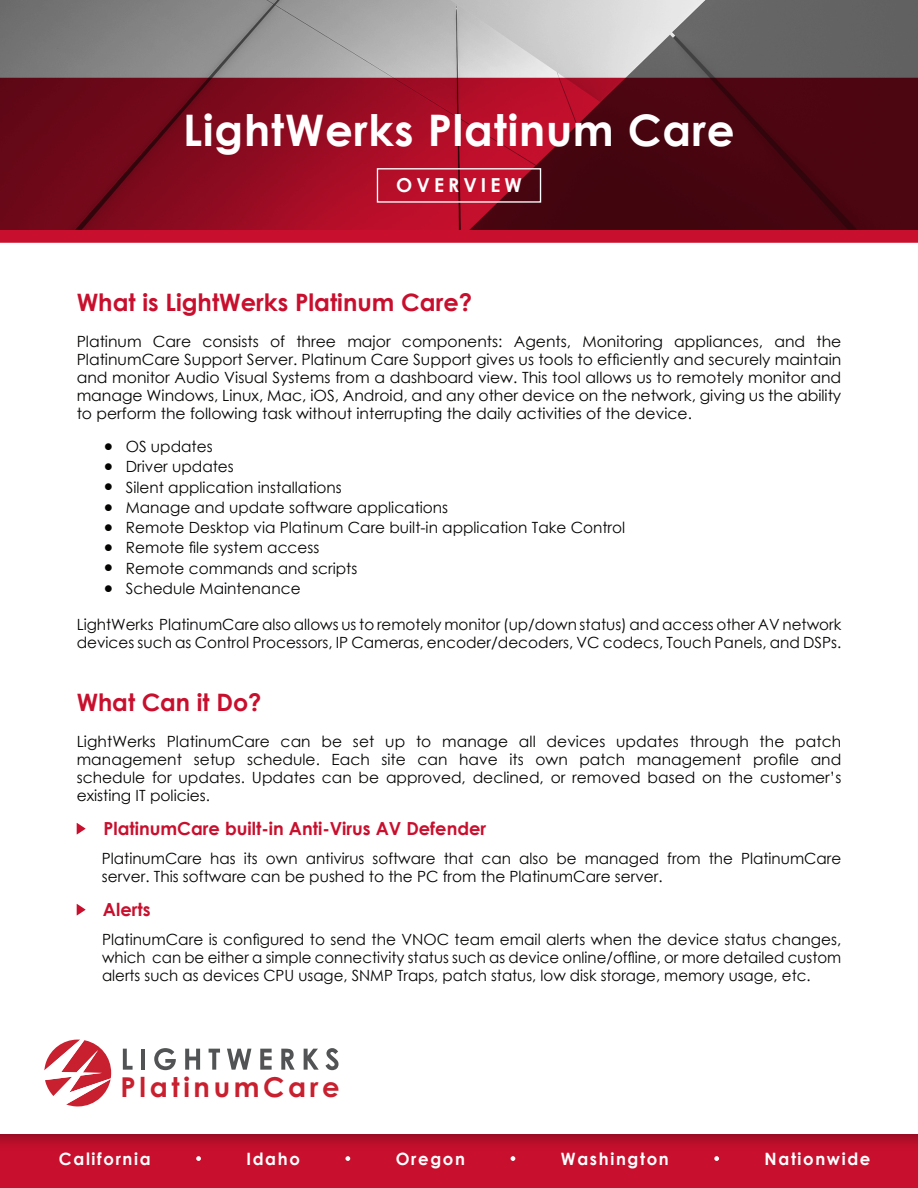
<style>
.page{position:relative;width:918px;height:1188px;background:#fff}
.page>*{position:absolute;margin:0;border:0;box-sizing:border-box;transform-origin:0 0}
.t1{font:700 43.5px "Century Gothic";letter-spacing:.02em;color:#fff}
.t2{font:700 27.45px "Century Gothic";letter-spacing:.135em;color:#c8202f}
.Heading_2{font:700 24px "Century Gothic";color:#c8102e}
.t3{font:700 19.35px "Century Gothic";letter-spacing:.21em;color:#fff}
.t4{font:700 18px "Century Gothic";color:#c8102e}
.t5{font:700 16.95px "Century Gothic";letter-spacing:.1em;color:#fff}
.List_Paragraph{font:15.45px/18px "Century Gothic";color:#040503;text-align:justify}
</style>
<div class="page">
<svg style="left:77px;top:823px;width:8px;height:11px"></svg>
<svg style="left:77px;top:904px;width:8px;height:11px"></svg>
<img style="left:0;top:0;width:918px;height:78px">
<svg style="left:0;top:78px;width:918px;height:165px;background:#7a091c"></svg>
<div style="left:377px;top:168px;width:164px;height:35px;border:1px solid #fff"></div>
<div style="left:0;top:1133px;width:918px;height:55px;background:#231f20;opacity:.62"></div>
<svg style="left:196px;top:1156px;width:5px;height:5px"></svg>
<svg style="left:345px;top:1156px;width:5px;height:5px"></svg>
<svg style="left:511px;top:1156px;width:4px;height:5px"></svg>
<svg style="left:714px;top:1156px;width:5px;height:5px"></svg>
<svg style="left:44px;top:1040px;width:67px;height:66px"></svg>
<svg style="left:123px;top:1049px;width:10px;height:21px"></svg>
<hr style="left:141px;top:1049px;width:4px;height:21px;background:#515354">
<svg style="left:154px;top:1048px;width:22px;height:22px"></svg>
<svg style="left:185px;top:1049px;width:15px;height:21px"></svg>
<svg style="left:209px;top:1049px;width:11px;height:21px"></svg>
<svg style="left:227px;top:1049px;width:24px;height:21px"></svg>
<svg style="left:260px;top:1049px;width:12px;height:21px"></svg>
<svg style="left:281px;top:1049px;width:14px;height:21px"></svg>
<svg style="left:304px;top:1049px;width:15px;height:21px"></svg>
<svg style="left:325px;top:1048px;width:14px;height:22px"></svg>
<p class="t1" style="left:183px;top:97px;width:553px">LightWerks Platinum Care</p>
<p class="t3" style="left:396px;top:170px;width:127px">OVERVIEW</p>
<p class="Heading_2" style="left:77px;top:284px;width:397px">What is LightWerks Platinum Care?</p>
<p class="List_Paragraph" style="left:77px;top:332px;width:766px">Platinum Care consists of three major components: Agents, Monitoring appliances, and the PlatinumCare Support Server. Platinum Care Support gives us tools to efficiently and securely maintain and monitor Audio Visual Systems from a dashboard view. This tool allows us to remotely monitor and manage Windows, Linux, Mac, iOS, Android, and any other device on the network, giving us the ability to perform the following task without interrupting the daily activities of the device.</p>
<p class="List_Paragraph" style="left:104px;top:437px;width:111px">● OS updates</p>
<p class="List_Paragraph" style="left:104px;top:457px;width:132px">● Driver updates</p>
<p class="List_Paragraph" style="left:104px;top:478px;width:240px">● Silent application installations</p>
<p class="List_Paragraph" style="left:104px;top:498px;width:346px">● Manage and update software applications</p>
<p class="List_Paragraph" style="left:104px;top:518px;width:523px">● Remote Desktop via Platinum Care built-in application Take Control</p>
<p class="List_Paragraph" style="left:104px;top:538px;width:217px">● Remote file system access</p>
<p class="List_Paragraph" style="left:104px;top:559px;width:255px">● Remote commands and scripts</p>
<p class="List_Paragraph" style="left:104px;top:579px;width:198px">● Schedule Maintenance</p>
<p class="List_Paragraph" style="left:77px;top:615px;width:766px">LightWerks PlatinumCare also allows us to remotely monitor (up/down status) and access other AV network devices such as Control Processors, IP Cameras, encoder/decoders, VC codecs, Touch Panels, and DSPs.</p>
<p class="Heading_2" style="left:77px;top:684px;width:186px">What Can it Do?</p>
<p class="List_Paragraph" style="left:77px;top:732px;width:766px">LightWerks PlatinumCare can be set up to manage all devices updates through the patch management setup schedule. Each site can have its own patch management profile and schedule for updates. Updates can be approved, declined, or removed based on the customer’s existing IT policies.</p>
<p class="t4" style="left:104px;top:815px;width:384px">PlatinumCare built-in Anti-Virus AV Defender</p>
<p class="List_Paragraph" style="left:102px;top:849px;width:741px">PlatinumCare has its own antivirus software that can also be managed from the PlatinumCare server. This software can be pushed to the PC from the PlatinumCare server.</p>
<p class="t4" style="left:103px;top:896px;width:49px">Alerts</p>
<p class="List_Paragraph" style="left:102px;top:930px;width:741px">PlatinumCare is configured to send the VNOC team email alerts when the device status changes, which can be either a simple connectivity status such as device online/offline, or more detailed custom alerts such as devices CPU usage, SNMP Traps, patch status, low disk storage, memory usage, etc.</p>
<p class="t2" style="left:121px;top:1066px;width:221px">PlatinumCare</p>
<p class="t5" style="left:59px;top:1146px;width:93px">California</p>
<p class="t5" style="left:247px;top:1146px;width:55px">Idaho</p>
<p class="t5" style="left:396px;top:1146px;width:71px">Oregon</p>
<p class="t5" style="left:561px;top:1146px;width:109px">Washington</p>
<p class="t5" style="left:765px;top:1146px;width:107px">Nationwide</p>
</div>
